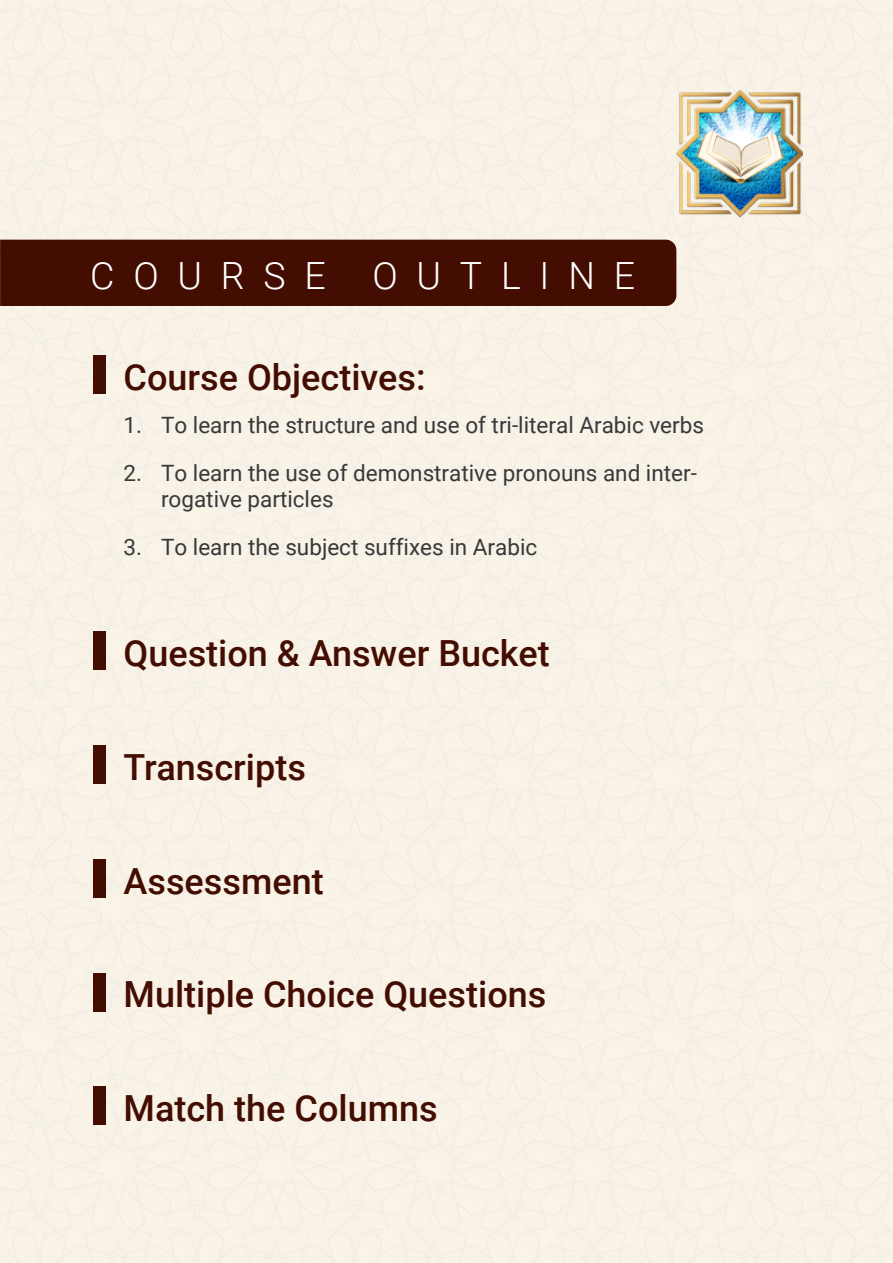
<style>
.page{position:relative;width:893px;height:1263px;background:#f8f2e7}
.page>*{position:absolute;margin:0;border:0;box-sizing:border-box;transform-origin:0 0}
.t1{font:300 37.5px "Roboto";letter-spacing:.5em;color:#fff}
.t2{font:500 36px "Roboto";color:#440d02}
.t3{font:22.5px/25.5px "Roboto";color:#383838}
</style>
<div class="page">
<div style="left:0;top:240px;width:676px;height:66px;background:#440d02"></div>
<img style="left:676px;top:90px;width:127px;height:127px">
<div style="left:93px;top:355px;width:13px;height:39px;background:#440d02"></div>
<div style="left:93px;top:631px;width:13px;height:39px;background:#440d02"></div>
<div style="left:93px;top:745px;width:13px;height:39px;background:#440d02"></div>
<div style="left:93px;top:859px;width:13px;height:39px;background:#440d02"></div>
<div style="left:93px;top:973px;width:13px;height:38px;background:#440d02"></div>
<div style="left:93px;top:1086px;width:13px;height:39px;background:#440d02"></div>
<h1 class="t1" style="left:90px;top:249px;width:546px">COURSE OUTLINE</h1>
<h2 class="t2" style="left:124px;top:352px;width:304px">Course Objectives:</h2>
<p class="t3" style="left:124px;top:412px;width:582px">1. To learn the structure and use of tri-literal Arabic verbs</p>
<p class="t3" style="left:161px;top:460px;width:537px;text-indent:-38px">2. To learn the use of demonstrative pronouns and inter&shy;rogative particles</p>
<p class="t3" style="left:124px;top:533px;width:415px">3. To learn the subject suffixes in Arabic</p>
<h2 class="t2" style="left:124px;top:628px;width:428px">Question &amp; Answer Bucket</h2>
<h2 class="t2" style="left:124px;top:742px;width:184px">Transcripts</h2>
<h2 class="t2" style="left:124px;top:856px;width:202px">Assessment</h2>
<h2 class="t2" style="left:124px;top:969px;width:424px">Multiple Choice Questions</h2>
<h2 class="t2" style="left:124px;top:1083px;width:316px">Match the Columns</h2>
</div>
